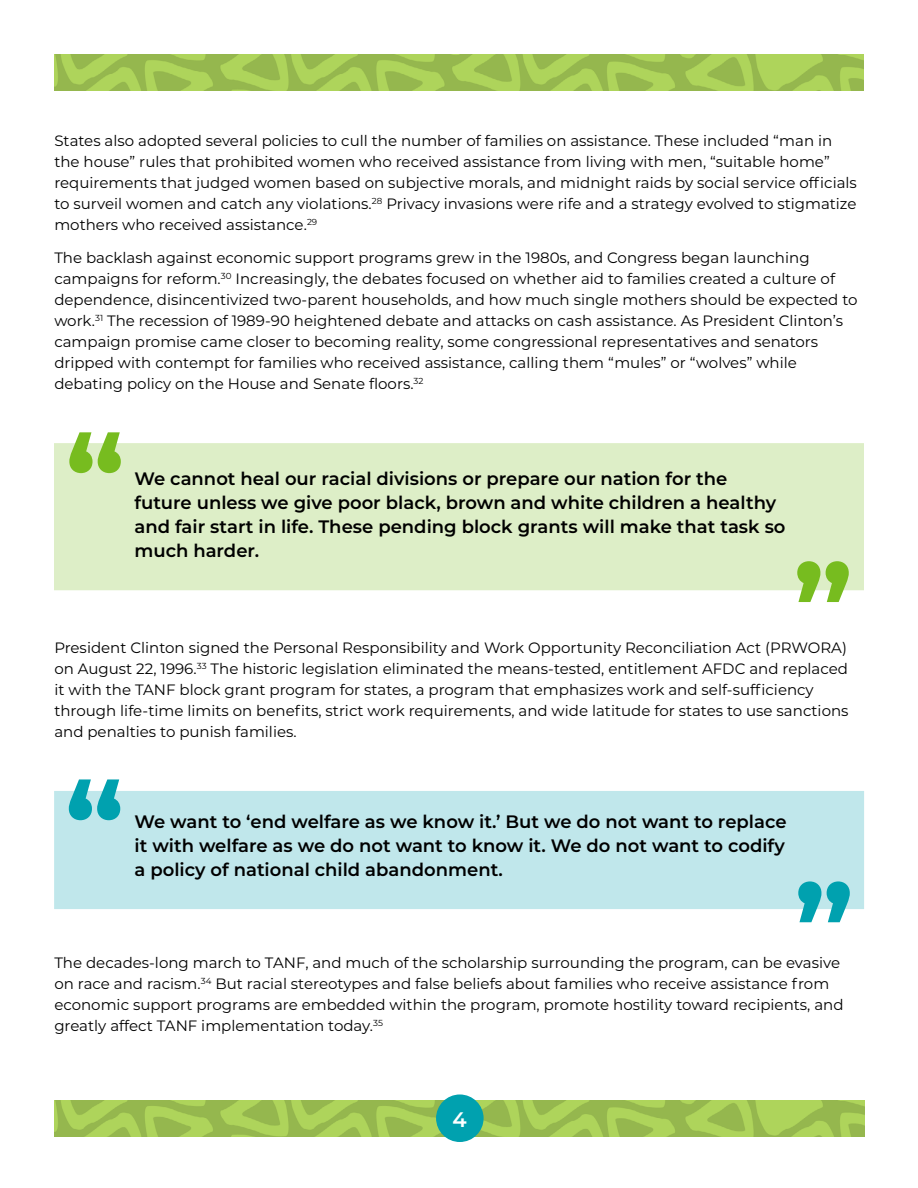
<style>
.page{position:relative;width:918px;height:1188px;background:#fff}
.page>*{position:absolute;margin:0;border:0;box-sizing:border-box;transform-origin:0 0}
.t1{font:700 120px "Montserrat";color:#77bc1f}
.t2{font:700 120px "Montserrat";color:#00a1af}
.t3{font:600 21px "Montserrat";color:#fff}
.t4{font:600 18px/24px "Montserrat";color:#000}
.t5{font:15px/21px "Montserrat";color:#000}
</style>
<div class="page">
<img style="left:54px;top:55px;width:810px;height:36px">
<img style="left:54px;top:1100px;width:810px;height:36px">
<div style="left:54px;top:443px;width:810px;height:147px;background:#ddeec7"></div>
<div style="left:54px;top:791px;width:810px;height:118px;background:#c0e7eb"></div>
<div style="left:437px;top:1095px;width:46px;height:46px;background:#00a1af;border-radius:50%"></div>
<div style="left:436px;top:1094px;width:48px;height:48px;border:2px solid #00a1af;border-radius:50%"></div>
<p class="t5" style="left:54px;top:130px;width:804px">States also adopted several policies to cull the number of families on assistance. These included “man in the house” rules that prohibited women who received assistance from living with men, “suitable home” requirements that judged women based on subjective morals, and midnight raids by social service officials to surveil women and catch any violations.<sup>28</sup> Privacy invasions were rife and a strategy evolved to stigmatize mothers who received assistance.<sup>29</sup></p>
<p class="t5" style="left:54px;top:247px;width:805px">The backlash against economic support programs grew in the 1980s, and Congress began launching campaigns for reform.<sup>30</sup> Increasingly, the debates focused on whether aid to families created a culture of dependence, disincentivized two-parent households, and how much single mothers should be expected to work.<sup>31</sup> The recession of 1989-90 heightened debate and attacks on cash assistance. As President Clinton’s campaign promise came closer to becoming reality, some congressional representatives and senators dripped with contempt for families who received assistance, calling them “mules” or “wolves” while debating policy on the House and Senate floors.<sup>32</sup></p>
<h1 class="t1" style="left:65px;top:392px;width:61px">“</h1>
<p class="t4" style="left:134px;top:466px;width:653px">We cannot heal our racial divisions or prepare our nation for the future unless we give poor black, brown and white children a healthy and fair start in life. These pending block grants will make that task so much harder.</p>
<h1 class="t1" style="left:793px;top:522px;width:61px">”</h1>
<p class="t5" style="left:54px;top:637px;width:796px">President Clinton signed the Personal Responsibility and Work Opportunity Reconciliation Act (PRWORA) on August 22, 1996.<sup>33</sup> The historic legislation eliminated the means-tested, entitlement AFDC and replaced it with the TANF block grant program for states, a program that emphasizes work and self-sufficiency through life-time limits on benefits, strict work requirements, and wide latitude for states to use sanctions and penalties to punish families.</p>
<h1 class="t2" style="left:65px;top:739px;width:61px">“</h1>
<p class="t4" style="left:135px;top:809px;width:654px;text-align:justify">We want to ‘end welfare as we know it.’ But we do not want to replace it with welfare as we do not want to know it. We do not want to codify a policy of national child abandonment.</p>
<h1 class="t2" style="left:794px;top:842px;width:61px">”</h1>
<p class="t5" style="left:54px;top:952px;width:791px">The decades-long march to TANF, and much of the scholarship surrounding the program, can be evasive on race and racism.<sup>34</sup> But racial stereotypes and false beliefs about families who receive assistance from economic support programs are embedded within the program, promote hostility toward recipients, and greatly affect TANF implementation today.<sup>35</sup></p>
<h2 class="t3" style="left:452px;top:1104px;width:16px">4</h2>
</div>
